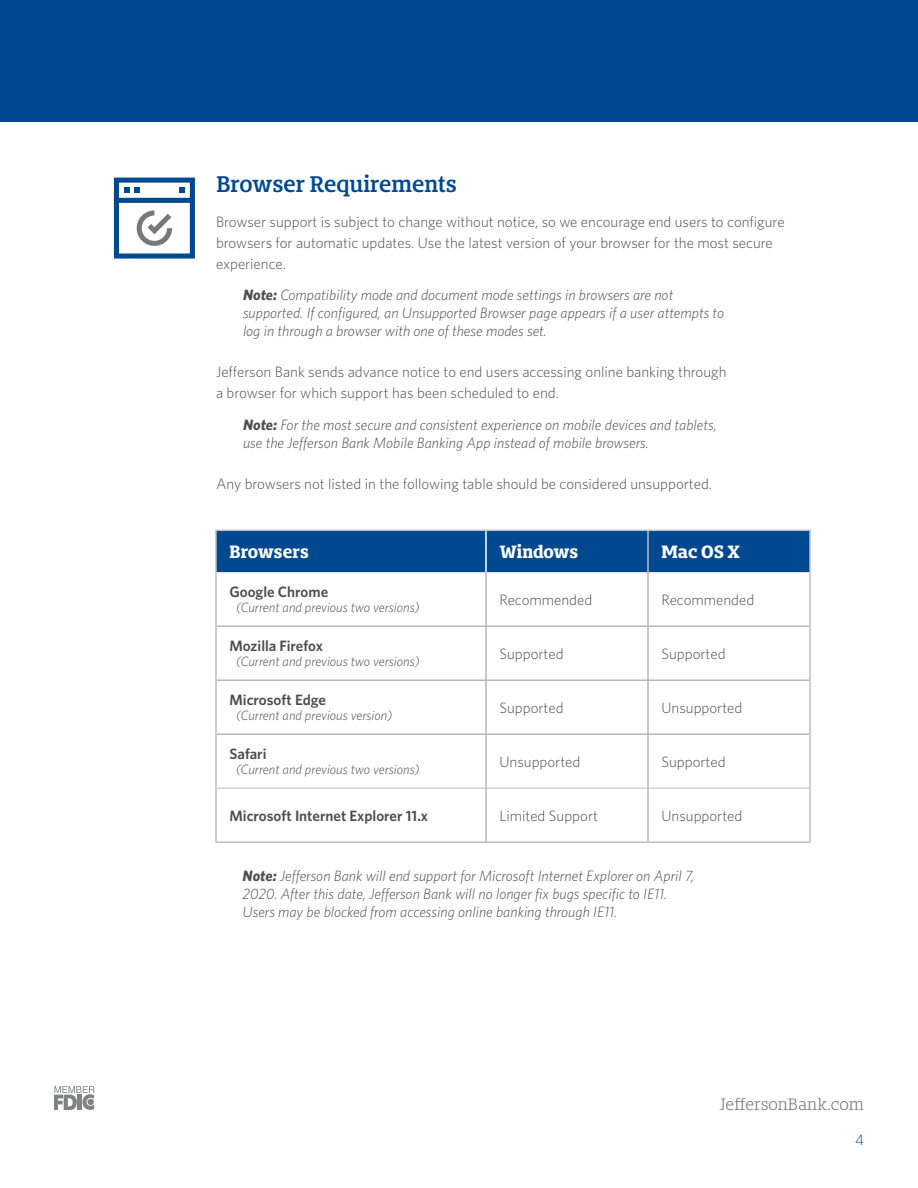
<style>
.page{position:relative;width:918px;height:1188px;background:#fff}
.page>*{position:absolute;margin:0;border:0;box-sizing:border-box;transform-origin:0 0}
.t1{font:600 21px "Bommer Slab Rounded";letter-spacing:-.005em;color:#004990}
.t2{font:700 16.5px "Bommer Slab Rounded";letter-spacing:-.01em;color:#fff}
.t3{font:300 15.15px "Bommer Slab";color:#77787b}
.t4{font:italic 300 15px/18px "Whitney";color:#4d4d4f}
.t5{font:300 15px/21px "Whitney";color:#4d4d4f}
.t6{font:600 15px "Whitney";color:#4d4d4f}
.t7{font:300 15px "Whitney";color:#004990}
.t8{font:italic 300 13.5px "Whitney";color:#4d4d4f}
.s1{font-weight:700}
</style>
<div class="page">
<svg style="left:54px;top:1086px;width:41px;height:24px"></svg>
<div style="left:0;top:0;width:918px;height:122px;background:#004990"></div>
<svg style="left:114px;top:178px;width:81px;height:81px"></svg>
<div style="left:217px;top:531px;width:592px;height:41px;background:#004990"></div>
<hr style="left:217px;top:626px;width:269px;height:1px;background:#939598">
<hr style="left:486px;top:626px;width:162px;height:1px;background:#939598">
<hr style="left:648px;top:626px;width:161px;height:1px;background:#939598">
<hr style="left:217px;top:680px;width:269px;height:1px;background:#939598">
<hr style="left:486px;top:680px;width:162px;height:1px;background:#939598">
<hr style="left:648px;top:680px;width:161px;height:1px;background:#939598">
<hr style="left:217px;top:734px;width:269px;height:1px;background:#939598">
<hr style="left:486px;top:734px;width:162px;height:1px;background:#939598">
<hr style="left:648px;top:734px;width:161px;height:1px;background:#939598">
<hr style="left:485px;top:531px;width:2px;height:41px;background:#fff">
<hr style="left:215px;top:530px;width:271px;height:1px;background:#bcbec0">
<hr style="left:215px;top:531px;width:2px;height:41px;background:#bcbec0">
<hr style="left:486px;top:530px;width:162px;height:1px;background:#bcbec0">
<hr style="left:648px;top:530px;width:163px;height:1px;background:#bcbec0">
<hr style="left:647px;top:531px;width:2px;height:41px;background:#bcbec0">
<hr style="left:809px;top:531px;width:2px;height:41px;background:#bcbec0">
<hr style="left:215px;top:572px;width:2px;height:54px;background:#bcbec0">
<hr style="left:809px;top:572px;width:2px;height:54px;background:#bcbec0">
<hr style="left:215px;top:626px;width:2px;height:54px;background:#bcbec0">
<hr style="left:809px;top:626px;width:2px;height:54px;background:#bcbec0">
<hr style="left:215px;top:680px;width:2px;height:54px;background:#bcbec0">
<hr style="left:809px;top:680px;width:2px;height:54px;background:#bcbec0">
<hr style="left:215px;top:734px;width:2px;height:54px;background:#bcbec0">
<hr style="left:809px;top:734px;width:2px;height:54px;background:#bcbec0">
<hr style="left:215px;top:788px;width:2px;height:53px;background:#bcbec0">
<hr style="left:809px;top:788px;width:2px;height:53px;background:#bcbec0">
<hr style="left:215px;top:841px;width:271px;height:2px;background:#bcbec0">
<hr style="left:486px;top:841px;width:162px;height:2px;background:#bcbec0">
<hr style="left:648px;top:841px;width:163px;height:2px;background:#bcbec0">
<hr style="left:217px;top:788px;width:269px;height:1px;background:#bcbec0">
<hr style="left:486px;top:788px;width:162px;height:1px;background:#bcbec0">
<hr style="left:648px;top:788px;width:161px;height:1px;background:#bcbec0">
<hr style="left:486px;top:572px;width:1px;height:54px;background:#939598">
<hr style="left:648px;top:572px;width:1px;height:54px;background:#939598">
<hr style="left:486px;top:627px;width:1px;height:53px;background:#939598">
<hr style="left:648px;top:627px;width:1px;height:53px;background:#939598">
<hr style="left:486px;top:681px;width:1px;height:53px;background:#939598">
<hr style="left:648px;top:681px;width:1px;height:53px;background:#939598">
<hr style="left:486px;top:735px;width:1px;height:53px;background:#939598">
<hr style="left:648px;top:735px;width:1px;height:53px;background:#939598">
<hr style="left:486px;top:788px;width:1px;height:53px;background:#939598">
<hr style="left:648px;top:788px;width:1px;height:53px;background:#939598">
<h1 class="t1" style="left:216px;top:169px;width:242px">Browser Requirements</h1>
<p class="t5" style="left:216px;top:211px;width:570px">Browser support is subject to change without notice, so we encourage end users to configure browsers for automatic updates. Use the latest version of your browser for the most secure experience.</p>
<p class="t4" style="left:243px;top:286px;width:483px"><span class="s1">Note:</span> Compatibility mode and document mode settings in browsers are not supported. If configured, an Unsupported Browser page appears if a user attempts to log in through a browser with one of these modes set.</p>
<p class="t5" style="left:216px;top:361px;width:512px">Jefferson Bank sends advance notice to end users accessing online banking through a browser for which support has been scheduled to end.</p>
<p class="t4" style="left:243px;top:415px;width:475px"><span class="s1">Note:</span> For the most secure and consistent experience on mobile devices and tablets, use the Jefferson Bank Mobile Banking App instead of mobile browsers.</p>
<p class="t5" style="left:216px;top:473px;width:498px">Any browsers not listed in the following table should be considered unsupported.</p>
<p class="t2" style="left:230px;top:539px;width:81px">Browsers</p>
<p class="t2" style="left:500px;top:539px;width:80px">Windows</p>
<p class="t2" style="left:662px;top:539px;width:80px">Mac OS X</p>
<p class="t6" style="left:230px;top:583px;width:100px">Google Chrome</p>
<p class="t8" style="left:236px;top:600px;width:185px">(Current and previous two versions)</p>
<p class="t5" style="left:500px;top:589px;width:94px">Recommended</p>
<p class="t5" style="left:662px;top:589px;width:94px">Recommended</p>
<p class="t6" style="left:230px;top:637px;width:95px">Mozilla Firefox</p>
<p class="t8" style="left:236px;top:654px;width:185px">(Current and previous two versions)</p>
<p class="t6" style="left:230px;top:691px;width:98px">Microsoft Edge</p>
<p class="t8" style="left:236px;top:708px;width:158px">(Current and previous version)</p>
<p class="t6" style="left:230px;top:745px;width:39px">Safari</p>
<p class="t8" style="left:236px;top:762px;width:185px">(Current and previous two versions)</p>
<p class="t5" style="left:500px;top:643px;width:66px">Supported</p>
<p class="t5" style="left:662px;top:643px;width:66px">Supported</p>
<p class="t5" style="left:500px;top:697px;width:66px">Supported</p>
<p class="t5" style="left:662px;top:697px;width:82px">Unsupported</p>
<p class="t5" style="left:500px;top:751px;width:82px">Unsupported</p>
<p class="t5" style="left:662px;top:751px;width:66px">Supported</p>
<p class="t6" style="left:230px;top:806px;width:200px">Microsoft Internet Explorer 11.x</p>
<p class="t5" style="left:500px;top:805px;width:100px">Limited Support</p>
<p class="t5" style="left:662px;top:805px;width:82px">Unsupported</p>
<p class="t4" style="left:243px;top:866px;width:453px"><span class="s1">Note:</span> Jefferson Bank will end support for Microsoft Internet Explorer on April 7,<br>2020. After this date, Jefferson Bank will no longer fix bugs specific to IE11.<br>Users may be blocked from accessing online banking through IE11.</p>
<p class="t3" style="left:720px;top:1093px;width:146px">JeffersonBank.com</p>
<p class="t7" style="left:855px;top:1131px;width:10px">4</p>
</div>
